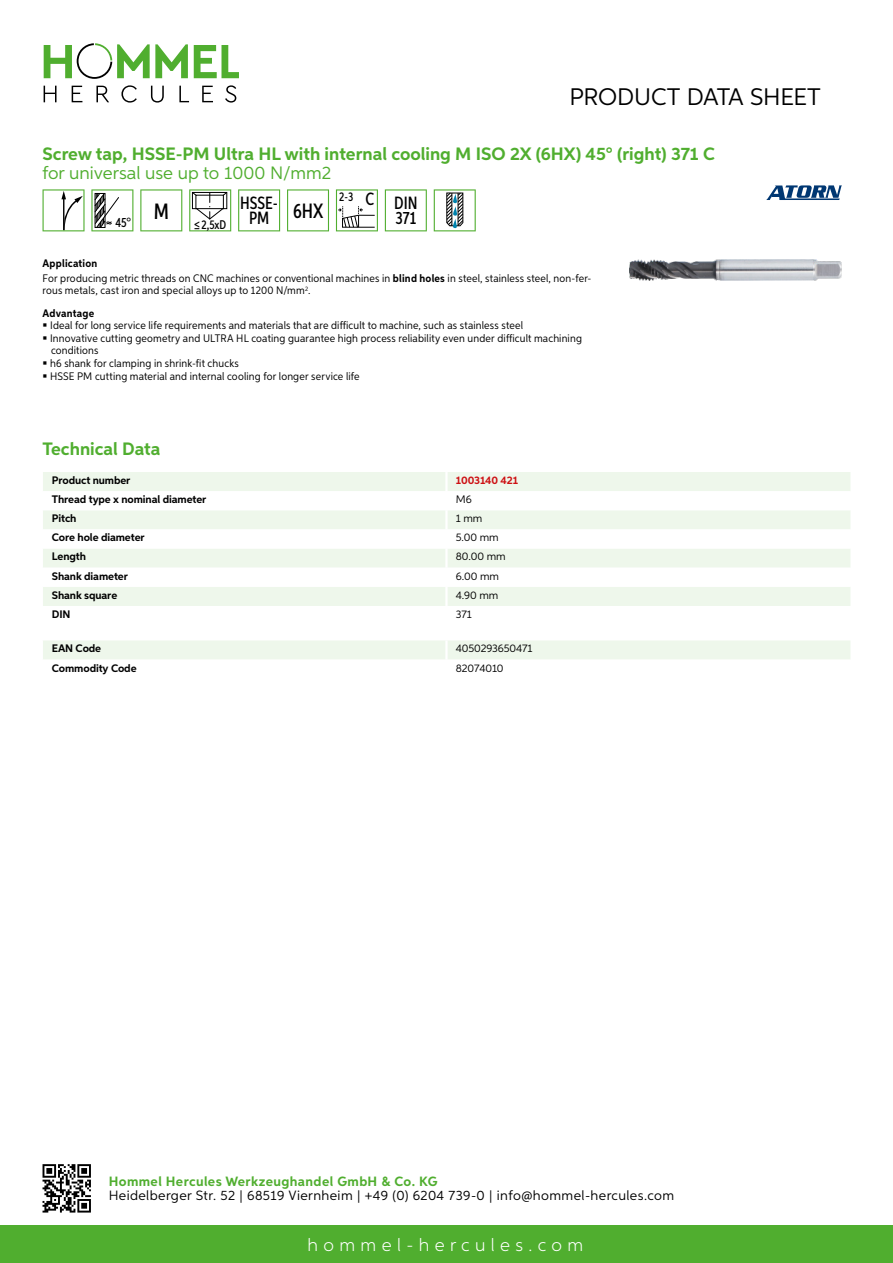
<style>
.page{position:relative;width:893px;height:1263px;background:#fff}
.page>*{position:absolute;margin:0;border:0;box-sizing:border-box;transform-origin:0 0}
.t1{font:24px "Aspira";letter-spacing:-.01em;color:#000}
.t2{font:500 20.7px "Aspira XX Nar";color:#000}
.t3{font:700 18px "Aspira";color:#50ae2f}
.t4{font:18px "Aspira";color:#50ae2f}
.t5{font:300 18px "Aspira";letter-spacing:.3em;color:#fff}
.t6{font:500 17.85px/14.9px "Aspira XX Nar";color:#000;text-align:right}
.t7{font:13.5px "Aspira";letter-spacing:.03em;color:#000}
.t8{font:700 13.5px "Aspira";letter-spacing:.03em;color:#50ae2f}
.t9{font:500 13.35px "Aspira XX Nar";color:#000}
.t10{font:500 12.6px "Aspira XX Nar";color:#000}
.t11{font:10.95px/12.6px "Aspira Nar";letter-spacing:.015em;color:#000}
.t12{font:700 10.95px "Aspira";letter-spacing:-.01em;color:#000}
.t13{font:10.95px "Aspira";letter-spacing:-.01em;color:#000}
.t14{font:700 10.95px "Aspira";letter-spacing:-.01em;color:#cd1013}
.s1{font-weight:700}
</style>
<div class="page">
<div style="left:0;top:1226px;width:893px;height:37px;background:#50ae2f"></div>
<svg style="left:43px;top:1164px;width:48px;height:48px"></svg>
<svg style="left:194px;top:45px;width:45px;height:33px"></svg>
<svg style="left:44px;top:43px;width:144px;height:36px"></svg>
<svg style="left:44px;top:86px;width:13px;height:16px"></svg>
<svg style="left:72px;top:86px;width:10px;height:16px"></svg>
<svg style="left:96px;top:86px;width:13px;height:16px"></svg>
<svg style="left:121px;top:85px;width:16px;height:18px"></svg>
<svg style="left:151px;top:86px;width:13px;height:17px"></svg>
<svg style="left:179px;top:86px;width:10px;height:16px"></svg>
<svg style="left:202px;top:86px;width:11px;height:16px"></svg>
<svg style="left:225px;top:85px;width:11px;height:18px"></svg>
<div style="left:43px;top:472px;width:807px;height:19px;background:#eef7eb"></div>
<svg style="left:43px;top:510px;width:807px;height:96px;fill:#eef7eb"></svg>
<hr style="left:445px;top:472px;width:3px;height:19px;background:#fff">
<hr style="left:445px;top:510px;width:3px;height:19px;background:#fff">
<hr style="left:445px;top:529px;width:3px;height:19px;background:#fff">
<hr style="left:445px;top:548px;width:3px;height:20px;background:#fff">
<hr style="left:445px;top:568px;width:3px;height:19px;background:#fff">
<hr style="left:445px;top:587px;width:3px;height:19px;background:#fff">
<div style="left:43px;top:640px;width:807px;height:19px;background:#eef7eb"></div>
<svg style="left:43px;top:189px;width:42px;height:42px"></svg>
<svg style="left:91px;top:189px;width:42px;height:42px"></svg>
<svg style="left:140px;top:189px;width:42px;height:42px"></svg>
<svg style="left:189px;top:189px;width:42px;height:42px"></svg>
<svg style="left:238px;top:189px;width:42px;height:42px"></svg>
<svg style="left:287px;top:189px;width:42px;height:42px"></svg>
<svg style="left:336px;top:189px;width:42px;height:42px"></svg>
<svg style="left:385px;top:189px;width:42px;height:42px"></svg>
<svg style="left:434px;top:189px;width:42px;height:42px"></svg>
<img style="left:629px;top:259px;width:213px;height:22px">
<svg style="left:766px;top:185px;width:76px;height:15px"></svg>
<h1 class="t1" style="left:569px;top:82px;width:253px">Product data sh eet</h1>
<h3 class="t3" style="left:43px;top:142px;width:674px">Screw tap, HSSE-PM Ultra HL with internal cooling M ISO 2X (6HX) 45° (right) 371 C</h3>
<h3 class="t4" style="left:43px;top:162px;width:290px">for universal use up to 1000 N/mm2</h3>
<p class="t9" style="left:116px;top:215px;width:55px">45° <sup>M</sup></p>
<p class="t10" style="left:194px;top:217px;width:34px">≤2,5xD</p>
<h2 class="t2" style="left:249px;top:198px;width:76px"><sub>PM</sub> 6HX</h2>
<h3 class="t6" style="left:339px;top:196px;width:80px"><sup>2-3</sup> C DIN<br>371</h3>
<h3 class="t6" style="left:240px;top:196px;width:39px">HSSE-</h3>
<p class="t11" style="left:43px;top:256px;width:550px;line-height:15.1px"><span class="s1">Application<br></span>For producing metric threads on CNC machines or conventional machines in <span class="s1">blind holes</span> in steel, stainless steel, non-fer-</p>
<p class="t11" style="left:43px;top:279px;width:270px;line-height:22.2px">rous metals, cast iron and special alloys up to 1200 N/mm<sup>2</sup>.<br><span class="s1">Advantage</span></p>
<p class="t11" style="left:50px;top:319px;width:533px">Ideal for long service life requirements and materials that are difficult to machine, such as stainless steel<br>Innovative cutting geometry and ULTRA HL coating guarantee high process reliability even under difficult machining conditions<br>h6 shank for clamping in shrink-fit chucks<br>HSSE PM cutting material and internal cooling for longer service life</p>
<h3 class="t3" style="left:43px;top:438px;width:120px">Technical Data</h3>
<p class="t12" style="left:52px;top:473px;width:80px">Product number</p>
<p class="t14" style="left:456px;top:473px;width:64px">1003140 421</p>
<p class="t12" style="left:52px;top:493px;width:156px">Thread type x nominal diameter</p>
<p class="t13" style="left:456px;top:493px;width:17px">M6</p>
<p class="t12" style="left:52px;top:512px;width:26px">Pitch</p>
<p class="t13" style="left:456px;top:512px;width:28px">1 mm</p>
<p class="t12" style="left:52px;top:531px;width:94px">Core hole diameter</p>
<p class="t13" style="left:456px;top:531px;width:44px">5.00 mm</p>
<p class="t12" style="left:52px;top:550px;width:36px">Length</p>
<p class="t13" style="left:456px;top:550px;width:51px">80.00 mm</p>
<p class="t12" style="left:52px;top:569px;width:78px">Shank diameter</p>
<p class="t13" style="left:456px;top:569px;width:45px">6.00 mm</p>
<p class="t12" style="left:52px;top:588px;width:67px">Shank square</p>
<p class="t13" style="left:456px;top:588px;width:44px">4.90 mm</p>
<p class="t12" style="left:52px;top:607px;width:20px">DIN</p>
<p class="t13" style="left:456px;top:607px;width:17px">371</p>
<p class="t12" style="left:52px;top:642px;width:51px">EAN Code</p>
<p class="t13" style="left:456px;top:642px;width:78px">4050293650471</p>
<p class="t12" style="left:52px;top:661px;width:86px">Commodity Code</p>
<p class="t13" style="left:456px;top:661px;width:49px">82074010</p>
<p class="t8" style="left:109px;top:1172px;width:330px">Hommel Hercules Werkzeughandel GmbH &amp; Co. KG</p>
<p class="t7" style="left:109px;top:1187px;width:567px">Heidelberger Str. 52 | 68519 Viernheim | +49 (0) 6204 739-0 | info@hommel-hercules.com</p>
<h3 class="t5" style="left:307px;top:1234px;width:277px">hommel-hercules.com</h3>
</div>
